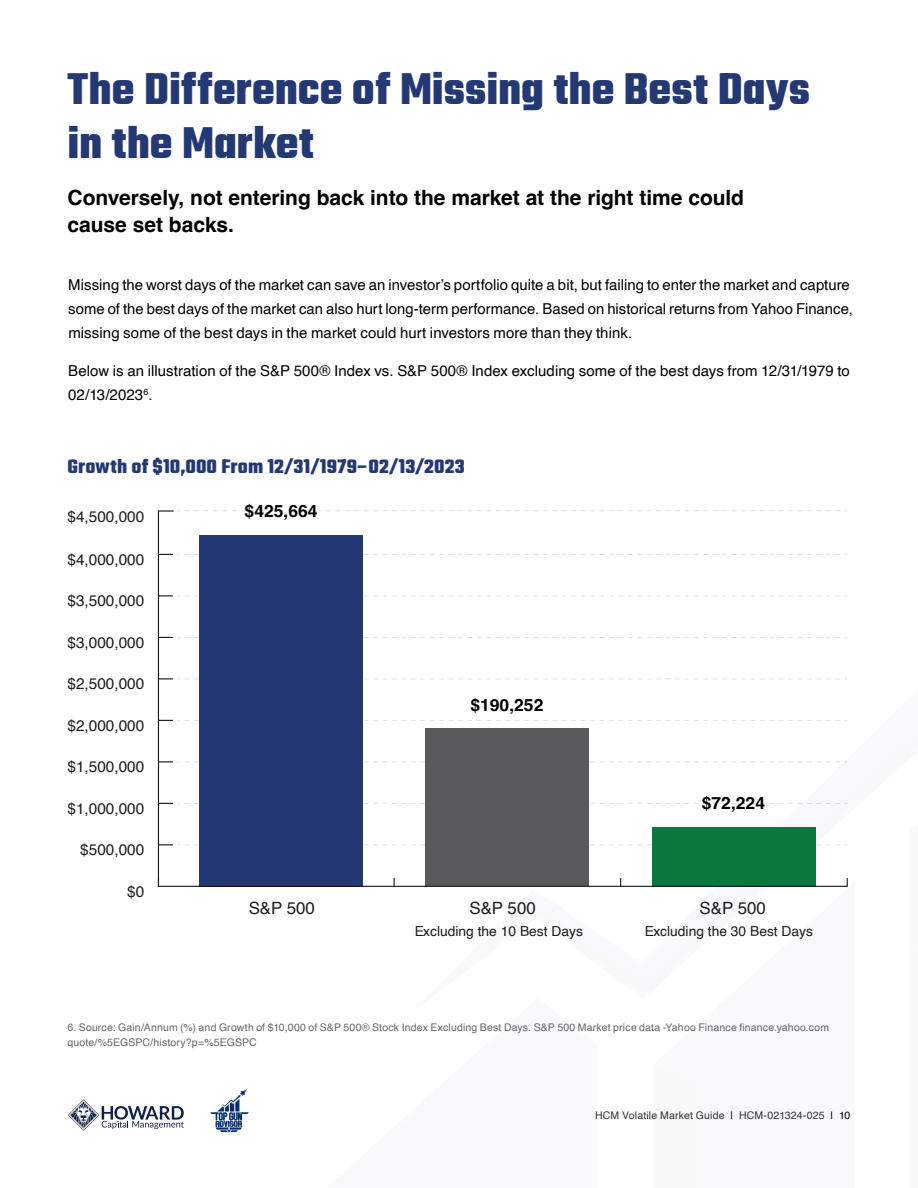
<style>
.page{position:relative;width:918px;height:1188px;background:#fff}
.page>*{position:absolute;margin:0;border:0;box-sizing:border-box;transform-origin:0 0}
.t1{font:300 48px/54px "Teko";color:#243974}
.t2{font:700 21px/27px "Helvetica";color:#000}
.t3{font:300 21px "Teko";letter-spacing:.005em;color:#243974}
.t4{font:700 16.8px "Helvetica";color:#000;scale:1.04 1}
.t5{font:16.8px "Helvetica";color:#000}
.t6{font:15.3px "Helvetica";color:#000}
.t7{font:15px/24px "Helvetica";color:#000}
.t8{font:13.8px "Helvetica";color:#000}
.t9{font:10.5px/15px "Helvetica";letter-spacing:.015em;color:#666}
.t10{font:10.5px "Helvetica";letter-spacing:.015em;color:#333}
.s1{color:#000}
</style>
<div class="page">
<img style="left:210px;top:1089px;width:39px;height:44px">
<svg style="left:157px;top:510px;width:691px;height:377px"></svg>
<svg style="left:68px;top:1100px;width:116px;height:31px"></svg>
<h1 class="t1" style="left:68px;top:66px;width:744px">The Difference of Missing the Best Days in the Market</h1>
<h2 class="t2" style="left:68px;top:186px;width:678px">Conversely, not entering back into the market at the right time could cause set backs.</h2>
<p class="t7" style="left:68px;top:273px;width:786px">Missing the worst days of the market can save an investor’s portfolio quite a bit, but failing to enter the market and capture some of the best days of the market can also hurt long-term performance. Based on historical returns from Yahoo Finance, missing some of the best days in the market could hurt investors more than they think.</p>
<p class="t7" style="left:68px;top:359px;width:783px">Below is an illustration of the S&amp;P 500® Index vs. S&amp;P 500® Index excluding some of the best days from 12/31/1979 to<br>02/13/2023<sup>6</sup>.</p>
<h2 class="t3" style="left:68px;top:456px;width:399px">Growth of $10,000 From 12/31/1979–02/13/2023</h2>
<p class="t6" style="left:68px;top:504px;width:78px">$4,500,000</p>
<p class="t6" style="left:68px;top:548px;width:78px">$4,000,000</p>
<p class="t6" style="left:68px;top:589px;width:78px">$3,500,000</p>
<p class="t6" style="left:68px;top:631px;width:78px">$3,000,000</p>
<p class="t6" style="left:68px;top:672px;width:78px">$2,500,000</p>
<p class="t6" style="left:68px;top:713px;width:78px">$2,000,000</p>
<p class="t6" style="left:68px;top:755px;width:78px">$1,500,000</p>
<p class="t6" style="left:68px;top:796px;width:78px">$1,000,000</p>
<p class="t6" style="left:80px;top:838px;width:65px">$500,000</p>
<p class="t6" style="left:127px;top:879px;width:19px">$0</p>
<p class="t4" style="left:245px;top:501px;width:72px">$425,664</p>
<p class="t4" style="left:470px;top:694px;width:72px">$190,252</p>
<p class="t5" style="left:249px;top:896px;width:68px">S&amp;P 500</p>
<p class="t5" style="left:469px;top:896px;width:68px">S&amp;P 500</p>
<p class="t8" style="left:414px;top:920px;width:170px">Excluding the 10 Best Days</p>
<p class="t4" style="left:702px;top:793px;width:62px">$72,224</p>
<p class="t5" style="left:700px;top:896px;width:68px">S&amp;P 500</p>
<p class="t8" style="left:644px;top:920px;width:170px">Excluding the 30 Best Days</p>
<p class="t9" style="left:68px;top:1020px;width:763px">6. Source: Gain/Annum (%) and Growth of $10,000 of S&amp;P 500® Stock Index Excluding Best Days. S&amp;P 500 Market price data -Yahoo Finance finance.yahoo.com quote/%5EGSPC/history?p=%5EGSPC</p>
<p class="t10" style="left:595px;top:1107px;width:257px">HCM Volatile Market Guide <span class="s1">|</span> HCM-021324-025 <span class="s1">| 10</span></p>
</div>
